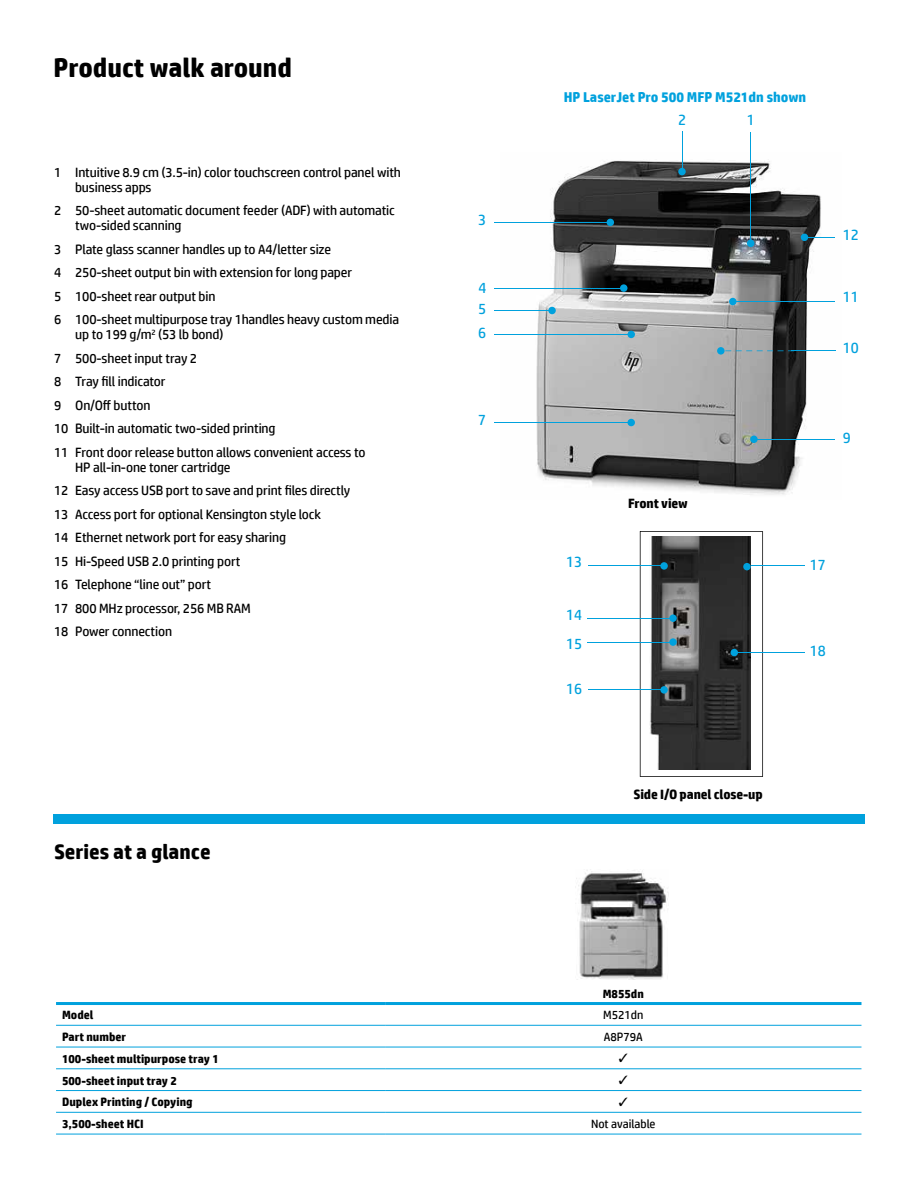
<style>
.page{position:relative;width:918px;height:1188px;background:#fff}
.page>*{position:absolute;margin:0;border:0;box-sizing:border-box;transform-origin:0 0}
.t1{font:700 27px "HP Simplified";color:#000}
.t2{font:700 21px "HP Simplified";color:#000}
.t3{font:15px/28.3px "HP Simplified";color:#00a1dd}
.t4{font:700 14.25px "HP Simplified";color:#00a1dd}
.t5{font:13.5px/23.5px "HP Simplified";letter-spacing:-.01em;color:#000}
.t6{font:700 13.5px "HP Simplified";letter-spacing:-.01em;color:#000}
.t7{font:700 12px "HP Simplified";color:#000}
.t8{font:12px "HP Simplified";color:#000}
</style>
<div class="page">
<div style="left:53px;top:814px;width:812px;height:9px;background:#00a1dd"></div>
<hr style="left:56px;top:1025px;width:329px;height:1px;background:#00a1dd">
<hr style="left:385px;top:1025px;width:476px;height:1px;background:#00a1dd">
<hr style="left:56px;top:1047px;width:329px;height:1px;background:#00a1dd">
<hr style="left:385px;top:1047px;width:476px;height:1px;background:#00a1dd">
<hr style="left:56px;top:1068px;width:329px;height:1px;background:#00a1dd">
<hr style="left:385px;top:1068px;width:476px;height:1px;background:#00a1dd">
<hr style="left:56px;top:1090px;width:329px;height:1px;background:#00a1dd">
<hr style="left:385px;top:1090px;width:476px;height:1px;background:#00a1dd">
<hr style="left:56px;top:1112px;width:329px;height:1px;background:#00a1dd">
<hr style="left:385px;top:1112px;width:476px;height:1px;background:#00a1dd">
<hr style="left:56px;top:1134px;width:329px;height:1px;background:#00a1dd">
<hr style="left:385px;top:1134px;width:476px;height:1px;background:#00a1dd">
<hr style="left:56px;top:1002px;width:329px;height:3px;background:#00a1dd">
<hr style="left:385px;top:1002px;width:476px;height:3px;background:#00a1dd">
<img style="left:576px;top:870px;width:93px;height:109px">
<img style="left:536px;top:160px;width:285px;height:335px">
<hr style="left:750px;top:132px;width:1px;height:111px;background:#00a1dd">
<div style="left:747px;top:240px;width:7px;height:7px;background:#00a1dd;border-radius:50%"></div>
<hr style="left:494px;top:222px;width:116px;height:1px;background:#00a1dd">
<div style="left:607px;top:219px;width:7px;height:7px;background:#00a1dd;border-radius:50%"></div>
<hr style="left:494px;top:310px;width:54px;height:1px;background:#00a1dd">
<hr style="left:494px;top:288px;width:130px;height:1px;background:#00a1dd">
<div style="left:620px;top:284px;width:7px;height:8px;background:#00a1dd;border-radius:50%"></div>
<hr style="left:682px;top:131px;width:1px;height:41px;background:#00a1dd">
<div style="left:678px;top:168px;width:8px;height:7px;background:#00a1dd;border-radius:50%"></div>
<hr style="left:494px;top:422px;width:137px;height:1px;background:#00a1dd">
<div style="left:627px;top:419px;width:8px;height:7px;background:#00a1dd;border-radius:50%"></div>
<hr style="left:494px;top:334px;width:137px;height:1px;background:#00a1dd">
<div style="left:627px;top:331px;width:8px;height:7px;background:#00a1dd;border-radius:50%"></div>
<hr style="left:791px;top:350px;width:45px;height:1px;background:#00a1dd">
<svg style="left:725px;top:350px;width:66px;height:1px"></svg>
<div style="left:717px;top:347px;width:8px;height:8px;background:#00a1dd;border-radius:50%"></div>
<hr style="left:754px;top:439px;width:81px;height:1px;background:#00a1dd">
<div style="left:729px;top:298px;width:8px;height:7px;background:#00a1dd;border-radius:50%"></div>
<hr style="left:804px;top:237px;width:31px;height:1px;background:#00a1dd">
<div style="left:801px;top:234px;width:7px;height:7px;background:#00a1dd;border-radius:50%"></div>
<svg style="left:640px;top:531px;width:123px;height:246px"></svg>
<img style="left:650px;top:537px;width:101px;height:233px">
<hr style="left:588px;top:566px;width:76px;height:1px;background:#00a1dd">
<div style="left:660px;top:562px;width:8px;height:8px;background:#00a1dd;border-radius:50%"></div>
<hr style="left:587px;top:618px;width:86px;height:1px;background:#00a1dd">
<div style="left:669px;top:614px;width:8px;height:8px;background:#00a1dd;border-radius:50%"></div>
<hr style="left:587px;top:642px;width:86px;height:1px;background:#00a1dd">
<div style="left:669px;top:638px;width:8px;height:8px;background:#00a1dd;border-radius:50%"></div>
<hr style="left:588px;top:690px;width:76px;height:1px;background:#00a1dd">
<div style="left:660px;top:686px;width:8px;height:8px;background:#00a1dd;border-radius:50%"></div>
<hr style="left:751px;top:566px;width:53px;height:1px;background:#00a1dd">
<hr style="left:734px;top:652px;width:70px;height:1px;background:#00a1dd">
<div style="left:731px;top:649px;width:7px;height:7px;background:#00a1dd;border-radius:50%"></div>
<div style="left:750px;top:436px;width:8px;height:7px;background:#00a1dd;border-radius:50%"></div>
<hr style="left:733px;top:301px;width:102px;height:1px;background:#00a1dd">
<div style="left:548px;top:307px;width:8px;height:7px;background:#00a1dd;border-radius:50%"></div>
<div style="left:743px;top:563px;width:8px;height:7px;background:#00a1dd;border-radius:50%"></div>
<h1 class="t1" style="left:53px;top:52px;width:240px">Product walk around</h1>
<p class="t5" style="left:75px;top:164px;width:327px;line-height:15px;text-indent:-21px">1 Intuitive 8.9 cm (3.5-in) color touchscreen control panel with business apps</p>
<p class="t5" style="left:75px;top:203px;width:321px;line-height:15px;text-indent:-21px">2 50-sheet automatic document feeder (ADF) with automatic two-sided scanning</p>
<p class="t5" style="left:54px;top:237px;width:346px">3 Plate glass scanner handles up to A4/letter size<br>4 250-sheet output bin with extension for long paper<br>5 100-sheet rear output bin<br>6 100-sheet multipurpose tray 1handles heavy custom media</p>
<p class="t5" style="left:54px;top:323px;width:313px;text-indent:21px">up to 199 g/m<sup>2</sup> (53 lb bond)<br>7 500-sheet input tray 2<br>8 Tray fill indicator<br>9 On/Off button<br>10 Built-in automatic two-sided printing<br>11 Front door release button allows convenient access to</p>
<p class="t5" style="left:54px;top:455px;width:298px;text-indent:21px">HP all-in-one toner cartridge<br>12 Easy access USB port to save and print files directly 13 Access port for optional Kensington style lock<br>14 Ethernet network port for easy sharing<br>15 Hi-Speed USB 2.0 printing port<br>16 Telephone “line out” port<br>17 800 MHz processor, 256 MB RAM<br>18 Power connection</p>
<p class="t3" style="left:478px;top:205px;width:10px">3</p>
<p class="t3" style="left:478px;top:274px;width:10px">4</p>
<p class="t3" style="left:478px;top:319px;width:10px">6</p>
<p class="t3" style="left:478px;top:295px;width:10px">5</p>
<p class="t3" style="left:478px;top:405px;width:10px">7</p>
<h2 class="t2" style="left:54px;top:839px;width:158px">Series at a glance</h2>
<p class="t4" style="left:564px;top:89px;width:244px">HP LaserJet Pro 500 MFP M521dn shown</p>
<p class="t3" style="left:678px;top:106px;width:10px">2</p>
<p class="t3" style="left:747px;top:106px;width:10px">1</p>
<p class="t3" style="left:566px;top:547px;width:18px">13</p>
<p class="t3" style="left:566px;top:601px;width:18px">14<br>15</p>
<p class="t3" style="left:566px;top:674px;width:18px">16</p>
<p class="t6" style="left:628px;top:496px;width:61px">Front view</p>
<p class="t6" style="left:634px;top:787px;width:131px">Side I/O panel close-up</p>
<p class="t3" style="left:843px;top:220px;width:18px">12</p>
<p class="t3" style="left:843px;top:283px;width:18px">11</p>
<p class="t3" style="left:843px;top:334px;width:18px">10</p>
<p class="t3" style="left:843px;top:423px;width:10px">9</p>
<p class="t3" style="left:810px;top:551px;width:18px">17</p>
<p class="t3" style="left:810px;top:637px;width:18px">18</p>
<p class="t7" style="left:603px;top:986px;width:43px">M855dn</p>
<p class="t7" style="left:62px;top:1008px;width:33px">Model</p>
<p class="t8" style="left:603px;top:1008px;width:42px">M521dn</p>
<p class="t7" style="left:62px;top:1030px;width:66px">Part number</p>
<p class="t8" style="left:604px;top:1030px;width:41px">A8P79A</p>
<p class="t7" style="left:62px;top:1052px;width:158px">100-sheet multipurpose tray 1</p>
<p class="t7" style="left:62px;top:1073px;width:116px">500-sheet input tray 2</p>
<p class="t7" style="left:62px;top:1095px;width:132px">Duplex Printing / Copying</p>
<p class="t7" style="left:62px;top:1117px;width:83px">3,500-sheet HCI</p>
<p class="t8" style="left:591px;top:1117px;width:66px">Not available</p>
</div>
